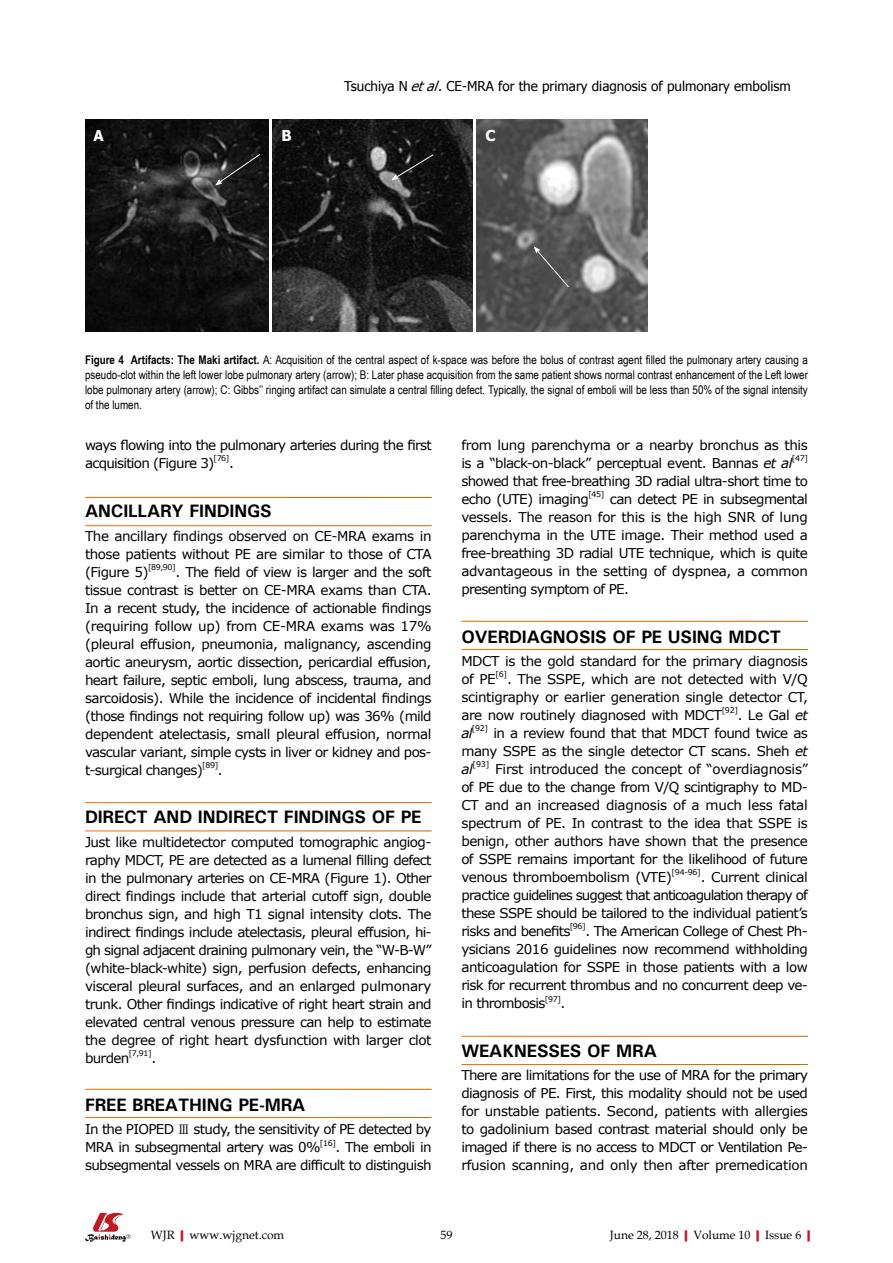
<style>
.page{position:relative;width:893px;height:1263px;background:#fff}
.page>*{position:absolute;margin:0;border:0;box-sizing:border-box;transform-origin:0 0}
.t1{font:700 18px "Univers";letter-spacing:-.01em;color:#000}
.t2{font:700 15px "Tahoma";color:#fff}
.t3{font:13.5px/18px "Verdana";letter-spacing:-.045em;color:#000}
.t4{font:13.5px "Tahoma";color:#000}
.t5{font:italic 13.5px "Verdana";color:#000}
.t6{font:12px/15px "Arial Narrow";color:#000;text-align:justify}
.t7{font:12px "Book Antiqua";color:#000}
.t8{font:7.8px "Verdana";letter-spacing:-.05em;color:#000}
.s1{font-style:italic}
.s2{font-weight:700}
.s3{font-family:"Koz Min Pro";font-size:12.75px}
.s4{font-weight:700;color:#c01920}
</style>
<div class="page">
<svg style="left:85px;top:1213px;width:46px;height:29px"></svg>
<img style="left:85px;top:119px;width:184px;height:213px">
<img style="left:273px;top:119px;width:200px;height:213px">
<img style="left:477px;top:119px;width:171px;height:213px">
<svg style="left:216px;top:154px;width:44px;height:31px"></svg>
<svg style="left:392px;top:154px;width:42px;height:26px"></svg>
<svg style="left:534px;top:247px;width:35px;height:40px"></svg>
<p class="t4" style="left:344px;top:77px;width:448px">Tsuchiya N <span class="s1">etal</span>. CE-MRA for the primary diagnosis of pulmonary embolism</p>
<p class="t2" style="left:94px;top:125px;width:12px">A</p>
<p class="t2" style="left:281px;top:125px;width:12px">B</p>
<p class="t2" style="left:485px;top:125px;width:12px">C</p>
<p class="t6" style="left:85px;top:351px;width:724px"><span class="s2">Figure 4 Artifacts: The Maki artifact.</span> A: Acquisition of the central aspect of k-space was before the bolus of contrast agent filled the pulmonary artery causing a pseudo-clot within the left lower lobe pulmonary artery (arrow); B: Later phase acquisition from the same patient shows normal contrast enhancement of the Left lower lobe pulmonary artery (arrow); C: Gibbs’’ ringing artifact can simulate a central filling defect. Typically, the signal of emboli will be less than 50% of the signal intensity of the lumen.</p>
<p class="t3" style="left:85px;top:436px;width:348px">ways flowing into the pulmonary arteries during the first acquisition (Figure 3)</p>
<p class="t8" style="left:214px;top:454px;width:17px">[76]</p>
<p class="t3" style="left:229px;top:454px;width:6px">.</p>
<p class="t1" style="left:85px;top:499px;width:188px">ANCILLARY FINDINGS</p>
<p class="t3" style="left:85px;top:526px;width:348px;text-align:justify">The ancillary findings observed on CE-MRA exams in those patients without PE are similar to those of CTA (Figure 5)</p>
<p class="t8" style="left:148px;top:562px;width:29px">[89,90]</p>
<p class="t3" style="left:85px;top:562px;width:348px;text-indent:90px">. The field of view is larger and the soft tissue contrast is better on CE-MRA exams than CTA.<br>In a recent study, the incidence of actionable findings (requiring follow up) from CE-MRA exams was 17% (pleural effusion, pneumonia, malignancy, ascending aortic aneurysm, aortic dissection, pericardial effusion, heart failure, septic emboli, lung abscess, trauma, and sarcoidosis). While the incidence of incidental findings (those findings not requiring follow up) was 36% (mild dependent atelectasis, small pleural effusion, normal vascular variant, simple cysts in liver or kidney and pos&shy;t-surgical changes)</p>
<p class="t8" style="left:202px;top:760px;width:17px">[89]</p>
<p class="t3" style="left:218px;top:760px;width:6px">.</p>
<p class="t1" style="left:85px;top:806px;width:338px">DIRECT AND INDIRECT FINDINGS OF PE</p>
<p class="t3" style="left:85px;top:832px;width:348px">Just like multidetector computed tomographic angiog&shy;raphy MDCT, PE are detected as a lumenal filling defect in the pulmonary arteries on CE-MRA (Figure 1). Other direct findings include that arterial cutoff sign, double bronchus sign, and high T1 signal intensity clots. The indirect findings include atelectasis, pleural effusion, hi&shy;gh signal adjacent draining pulmonary vein, the “W-B-W” (white-black-white) sign, perfusion defects, enhancing visceral pleural surfaces, and an enlarged pulmonary trunk. Other findings indicative of right heart strain and elevated central venous pressure can help to estimate the degree of right heart dysfunction with larger clot burden</p>
<p class="t8" style="left:129px;top:1048px;width:25px">[7,91]</p>
<p class="t3" style="left:151px;top:1048px;width:6px">.</p>
<p class="t1" style="left:85px;top:1093px;width:222px">FREE BREATHING PE-MRA</p>
<p class="t3" style="left:85px;top:1120px;width:348px">In the PIOPED <span class="s3">Ⅲ</span> study, the sensitivity of PE detected by<br>MRA in subsegmental artery was 0%</p>
<p class="t8" style="left:320px;top:1138px;width:17px">[16]</p>
<p class="t3" style="left:85px;top:1138px;width:348px;text-align:right">. The emboli in<br>subsegmental vessels on MRA are difficult to distinguish</p>
<p class="t3" style="left:461px;top:436px;width:348px">from lung parenchyma or a nearby bronchus as this is a “black-on-black” perceptual event. Bannas <span class="s1">et al</span></p>
<p class="t8" style="left:792px;top:454px;width:18px">[47]</p>
<p class="t3" style="left:461px;top:472px;width:348px">showed that free-breathing 3D radial ultra-short time to echo (UTE) imaging</p>
<p class="t8" style="left:588px;top:490px;width:18px">[45]</p>
<p class="t3" style="left:461px;top:490px;width:348px;text-align:justify;text-indent:148px">can detect PE in subsegmental vessels. The reason for this is the high SNR of lung parenchyma in the UTE image. Their method used a free-breathing 3D radial UTE technique, which is quite advantageous in the setting of dyspnea, a common presenting symptom of PE.</p>
<p class="t1" style="left:461px;top:625px;width:321px">OVERDIAGNOSIS OF PE USING MDCT</p>
<p class="t3" style="left:461px;top:652px;width:348px">MDCT is the gold standard for the primary diagnosis of PE</p>
<p class="t8" style="left:495px;top:670px;width:13px">[6]</p>
<p class="t3" style="left:461px;top:670px;width:348px;text-align:justify;text-indent:46px">. The SSPE, which are not detected with V/Q scintigraphy or earlier generation single detector CT, are now routinely diagnosed with MDCT</p>
<p class="t8" style="left:722px;top:706px;width:18px">[92]</p>
<p class="t3" style="left:738px;top:706px;width:72px">. Le Gal <span class="s1">et</span></p>
<p class="t5" style="left:461px;top:725px;width:13px">al</p>
<p class="t8" style="left:472px;top:724px;width:18px">[92]</p>
<p class="t3" style="left:461px;top:724px;width:348px;text-align:justify;text-indent:32px">in a review found that that MDCT found twice as many SSPE as the single detector CT scans. Sheh <span class="s1">et al</span></p>
<p class="t8" style="left:473px;top:760px;width:18px">[93]</p>
<p class="t3" style="left:461px;top:760px;width:348px;text-indent:34px">First introduced the concept of “overdiagnosis” of PE due to the change from V/Q scintigraphy to MD-CT and an increased diagnosis of a much less fatal spectrum of PE. In contrast to the idea that SSPE is benign, ot-her authors have shown that the presence of SSPE remains important for the likelihood of future venous thromboembolism (VTE)</p>
<p class="t8" style="left:672px;top:868px;width:31px">[94-96]</p>
<p class="t3" style="left:461px;top:868px;width:348px;text-align:justify;text-indent:239px">. Current clinical practice guidelines suggest that anticoagulation therapy of th-ese SSPE should be tailored to the individual patient’s risks and benefits</p>
<p class="t8" style="left:570px;top:922px;width:17px">[96]</p>
<p class="t3" style="left:461px;top:922px;width:348px;text-indent:124px">. The American College of Chest Ph&shy;ysicians 2016 guidelines now recommend withholding anticoagulation for SSPE in those patients with a low risk for recurrent thrombus and no concurrent deep ve&shy;in thrombosis</p>
<p class="t8" style="left:545px;top:994px;width:17px">[97]</p>
<p class="t3" style="left:560px;top:994px;width:6px">.</p>
<p class="t1" style="left:461px;top:1039px;width:197px">WEAKNESSES OF MRA</p>
<p class="t3" style="left:461px;top:1066px;width:348px">There are limitations for the use of MRA for the primary diagnosis of PE. First, this modality should not be used for unstable patients. Second, patients with allergies to gadolinium based contrast material should only be imaged if there is no access to MDCT or Ventilation Pe&shy;rfusion scanning, and only then after premedication</p>
<p class="t7" style="left:151px;top:1226px;width:135px">WJR<span class="s4">|</span>www.wjgnet.com</p>
<p class="t7" style="left:440px;top:1226px;width:13px">59</p>
<p class="t7" style="left:610px;top:1226px;width:208px">June 28, 2018<span class="s4">|</span>Volume 10<span class="s4">|</span>Issue 6<span class="s4">|</span></p>
</div>
